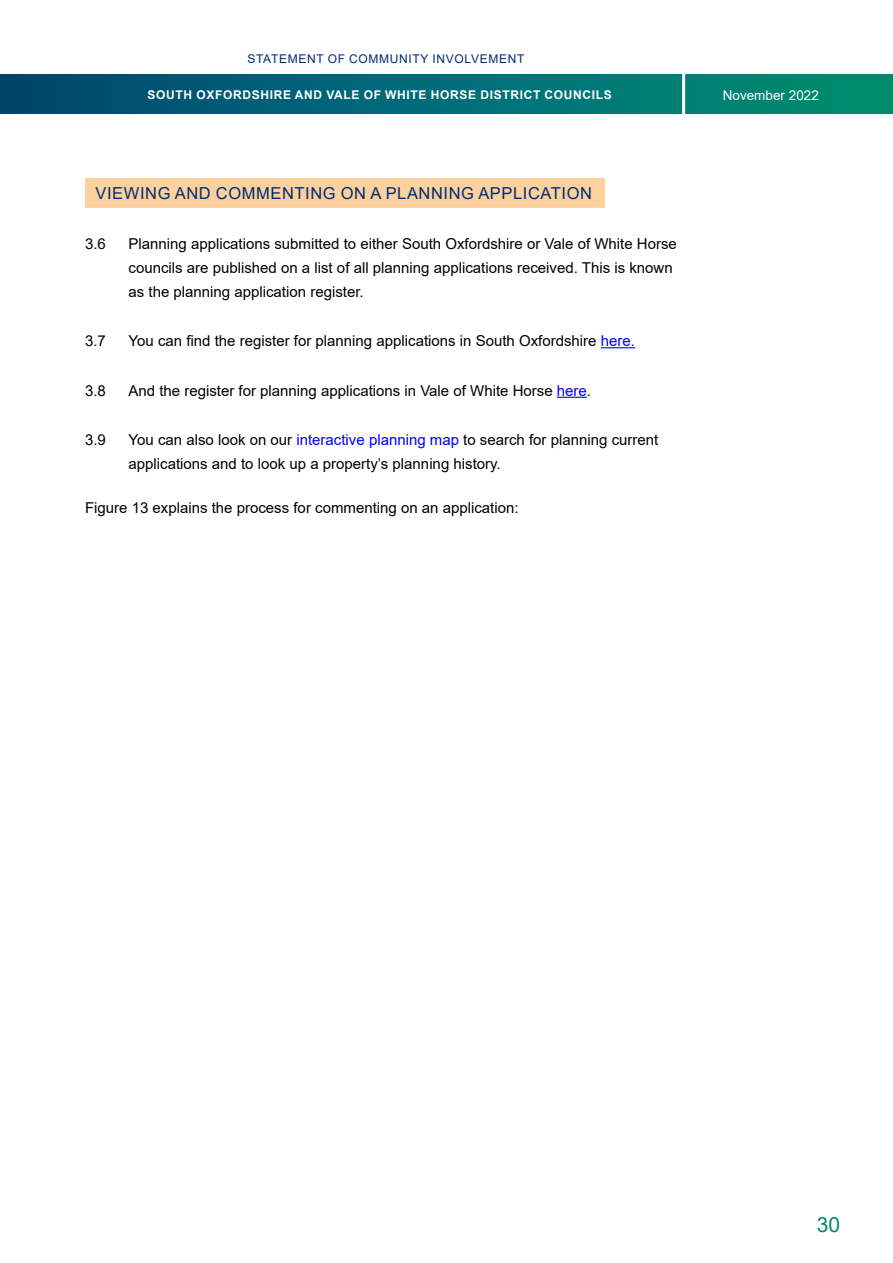
<style>
.page{position:relative;width:893px;height:1263px;background:#fff}
.page>*{position:absolute;margin:0;border:0;box-sizing:border-box;transform-origin:0 0}
.t1{font:21px "Arial";color:#00896b}
.NEW_3rd_HEADER{font:16.5px "Arial";letter-spacing:.035em;color:#002d74}
.new_old_text{font:15px/24px "Arial";color:#000}
.t2{font:13.5px "Arial";color:#fff}
.t3{font:700 12px "Arial";letter-spacing:.055em;color:#fff}
.t4{font:12px "Arial";letter-spacing:.055em;color:#002d74}
.s1{color:#00f}
</style>
<div class="page">
<div style="left:0;top:75px;width:893px;height:39px;background:linear-gradient(to right,#004774,#009073)"></div>
<hr style="left:682px;top:64px;width:3px;height:53px;background:#fff">
<div style="left:85px;top:178px;width:520px;height:30px;background:#fcd19d"></div>
<hr style="left:601px;top:347px;width:34px;height:1px;background:#00f">
<hr style="left:557px;top:397px;width:30px;height:1px;background:#00f">
<p class="t4" style="left:248px;top:50px;width:278px">STATEMENT OF COMMUNITY INVOLVEMENT</p>
<p class="t3" style="left:148px;top:86px;width:466px">SOUTH OXFORDSHIRE AND VALE OF WHITE HORSE DISTRICT COUNCILS</p>
<p class="NEW_3rd_HEADER" style="left:96px;top:182px;width:498px">VIEWING AND COMMENTING ON A PLANNING APPLICATION</p>
<p class="new_old_text" style="left:85px;top:231px;width:22px">3.6</p>
<p class="new_old_text" style="left:129px;top:231px;width:550px">Planning applications submitted to either South Oxfordshire or Vale of White Horse councils are published on a list of all planning applications received. This is known as the planning application register.</p>
<p class="new_old_text" style="left:85px;top:329px;width:22px">3.7</p>
<p class="new_old_text" style="left:129px;top:329px;width:508px">You can find the register for planning applications in South Oxfordshire <span class="s1">here.</span></p>
<p class="new_old_text" style="left:85px;top:378px;width:22px">3.8</p>
<p class="new_old_text" style="left:129px;top:378px;width:464px">And the register for planning applications in Vale of White Horse <span class="s1">here</span>.</p>
<p class="new_old_text" style="left:85px;top:428px;width:22px">3.9</p>
<p class="new_old_text" style="left:129px;top:428px;width:531px">You can also look on our <span class="s1">interactive planning map</span> to search for planning current applications and to look up a property’s planning history.</p>
<p class="new_old_text" style="left:85px;top:495px;width:435px">Figure 13 explains the process for commenting on an application:</p>
<p class="t2" style="left:723px;top:86px;width:98px">November 2022</p>
<h1 class="t1" style="left:817px;top:1210px;width:25px">30</h1>
</div>
